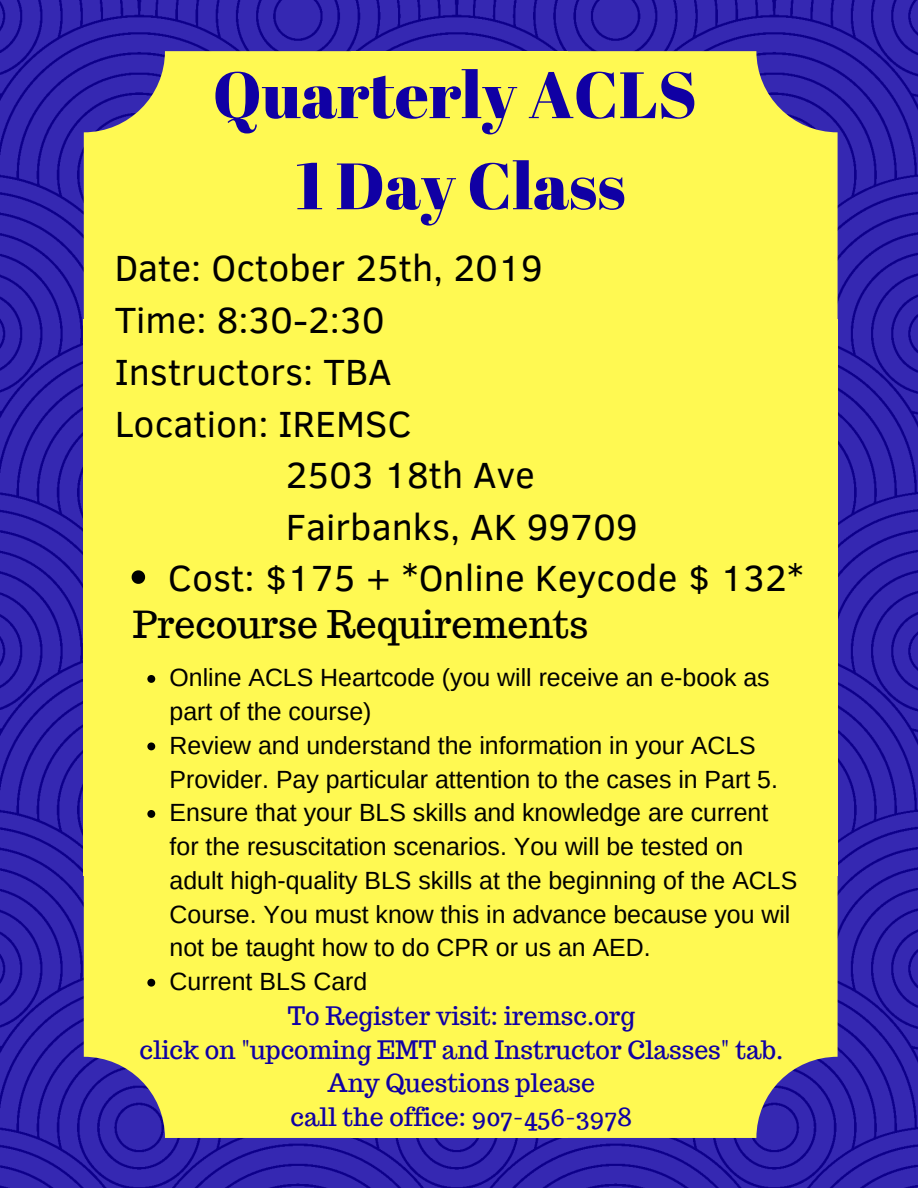
<style>
.page{position:relative;width:918px;height:1188px;background:#fff}
.page>*{position:absolute;margin:0;border:0;box-sizing:border-box;transform-origin:0 0}
.t1{font:65.4px/91.2px "Abril Fatface";color:#1000a4;text-align:center}
.t2{font:37.35px "Clear Sans";color:#000}
.t3{font:37.35px "Trocchi";color:#000}
.t4{font:24.9px/33.8px "Arimo";color:#000}
.t5{font:24.9px/33.8px "Trocchi";color:#1000a4;text-align:center}
</style>
<div class="page">
<img style="left:0;top:0;width:918px;height:1188px">
<svg style="left:84px;top:51px;width:267px;height:268px;fill:#fff952"></svg>
<div style="left:351px;top:51px;width:217px;height:277px;background:#fff952"></div>
<div style="left:568px;top:51px;width:270px;height:268px;background:#fff952"></div>
<div style="left:84px;top:319px;width:277px;height:557px;background:#fff952"></div>
<div style="left:351px;top:319px;width:217px;height:557px;background:#fff952"></div>
<div style="left:560px;top:319px;width:278px;height:557px;background:#fff952"></div>
<svg style="left:84px;top:876px;width:267px;height:262px;fill:#fff952"></svg>
<div style="left:351px;top:861px;width:217px;height:277px;background:#fff952"></div>
<svg style="left:568px;top:876px;width:270px;height:262px;fill:#fff952"></svg>
<svg style="left:132px;top:570px;width:13px;height:14px"></svg>
<svg style="left:147px;top:675px;width:8px;height:8px"></svg>
<svg style="left:147px;top:742px;width:8px;height:8px"></svg>
<svg style="left:147px;top:810px;width:8px;height:8px"></svg>
<svg style="left:147px;top:979px;width:8px;height:8px"></svg>
<h1 class="t1" style="left:213px;top:47px;width:486px">Quarterly ACLS<br>1 Day Class</h1>
<h2 class="t2" style="left:115px;top:241px;width:430px">Date: October 25th, 2019</h2>
<h2 class="t2" style="left:115px;top:293px;width:271px">Time: 8:30-2:30</h2>
<h2 class="t2" style="left:115px;top:345px;width:278px">Instructors: TBA</h2>
<h2 class="t2" style="left:115px;top:396px;width:298px">Location: IREMSC</h2>
<h2 class="t2" style="left:286px;top:448px;width:250px">2503 18th Ave</h2>
<h2 class="t2" style="left:286px;top:500px;width:353px">Fairbanks, AK 99709</h2>
<h2 class="t2" style="left:168px;top:550px;width:638px">Cost: $175 + *Online Keycode $ 132*</h2>
<h2 class="t3" style="left:133px;top:600px;width:457px">Precourse Requirements</h2>
<p class="t4" style="left:170px;top:661px;width:629px">Online ACLS Heartcode (you will receive an e-book as part of the course)<br>Review and understand the information in your ACLS Provider. Pay particular attention to the cases in Part 5.<br>Ensure that your BLS skills and knowledge are current for the resuscitation scenarios. You will be tested on adult high-quality BLS skills at the beginning of the ACLS Course. You must know this in advance because you wil not be taught how to do CPR or us an AED.<br>Current BLS Card</p>
<p class="t5" style="left:139px;top:999px;width:645px">To Register visit: iremsc.org<br>click on "upcoming EMT and Instructor Classes" tab.<br>Any Questions please<br>call the office: 907-456-3978</p>
</div>
